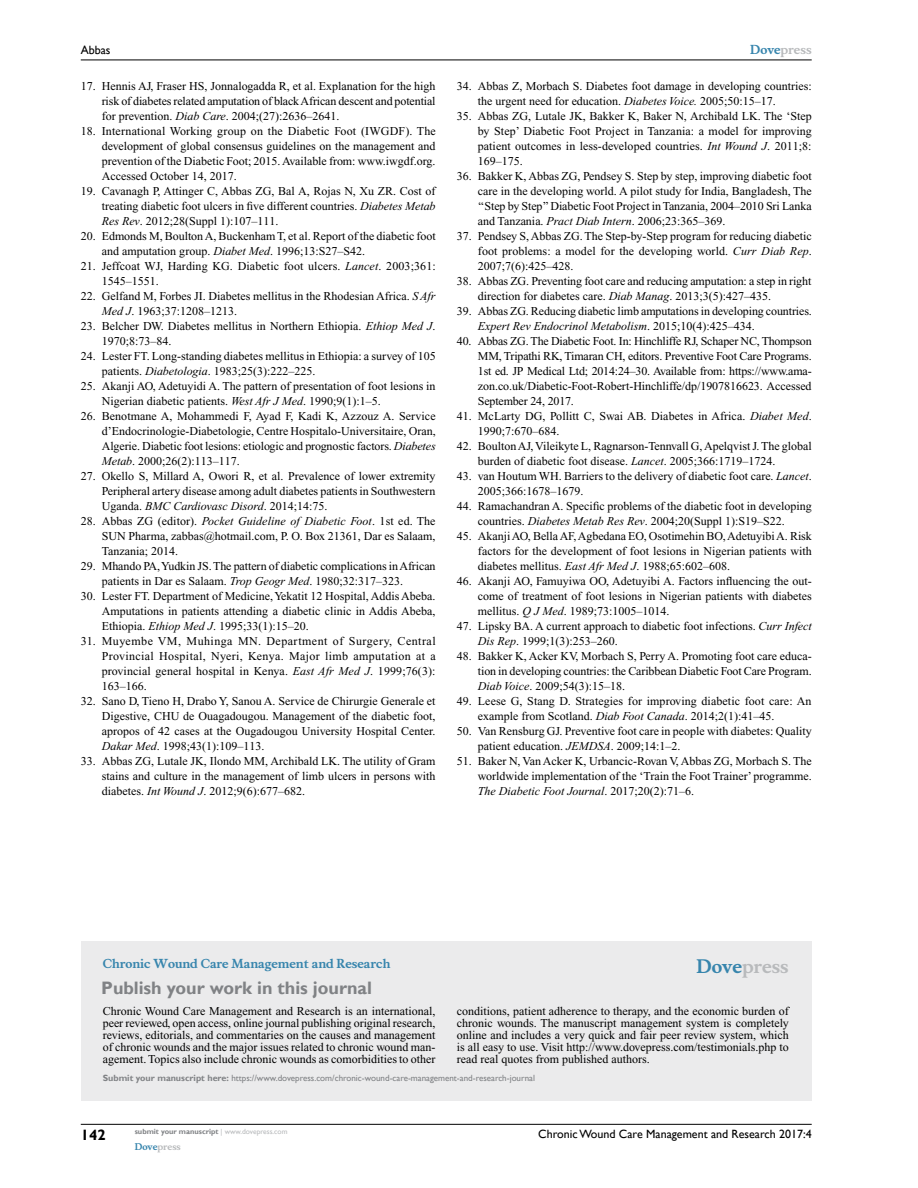
<style>
.page{position:relative;width:918px;height:1188px;background:#fff}
.page>*{position:absolute;margin:0;border:0;box-sizing:border-box;transform-origin:0 0}
.t1{font:700 18px "Gill Sans";color:#808285}
.t2{font:700 18px "Musee";color:#b8babc}
.t3{font:700 15px "Gill Sans";color:#000}
.t4{font:12px/15px "Times New Roman";color:#000;text-align:justify}
.t5{font:12px "Gill Sans";color:#000}
.t6{font:700 12px "Musee";color:#3785ad}
.t7{font:700 12px "Musee";color:#b8babc}
.t8{font:9px "Gill Sans";color:#808285}
.t9{font:700 9px "Musee";color:#b8babc}
.t10{font:700 7.5px "Gill Sans";color:#808285}
.s1{font-style:italic}
.s2{color:#3785ad}
.s3{font-weight:700}
.s4{font-weight:400;color:#b8babc}
</style>
<div class="page">
<div style="left:81px;top:941px;width:731px;height:160px;background:#ebebec"></div>
<hr style="left:81px;top:1124px;width:731px;height:1px;background:#000">
<hr style="left:81px;top:60px;width:731px;height:1px;background:#000">
<p class="t5" style="left:81px;top:43px;width:31px">Abbas</p>
<p class="t4" style="left:102px;top:79px;width:335px;text-indent:-21px">17. Hennis AJ, Fraser HS, Jonnalogadda R, et al. Explanation for the high risk of diabetes related amputation of black African descent and potential for prevention. <span class="s1">Diab Care</span>. 2004;(27):2636–2641.</p>
<p class="t4" style="left:102px;top:124px;width:336px;text-indent:-21px">18. International Working group on the Diabetic Foot (IWGDF). The development of global consensus guidelines on the management and prevention of the Diabetic Foot; 2015. Available from: www.iwgdf.org.<br>Accessed October 14, 2017.</p>
<p class="t4" style="left:102px;top:184px;width:335px;text-indent:-21px">19. Cavanagh P, Attinger C, Abbas ZG, Bal A, Rojas N, Xu ZR. Cost of treating diabetic foot ulcers in five different countries. <span class="s1">Diabetes Metab Res Rev</span>. 2012;28(Suppl 1):107–111.</p>
<p class="t4" style="left:102px;top:229px;width:335px;text-indent:-21px">20. Edmonds M, Boulton A, Buckenham T, et al. Report of the diabetic foot and amputation group. <span class="s1">Diabet Med</span>. 1996;13:S27–S42.</p>
<p class="t4" style="left:102px;top:259px;width:336px;text-indent:-21px">21. Jeffcoat WJ, Harding KG. Diabetic foot ulcers. <span class="s1">Lancet</span>. 2003;361:<br>1545–1551.</p>
<p class="t4" style="left:102px;top:289px;width:335px;text-indent:-21px">22. Gelfand M, Forbes JI. Diabetes mellitus in the Rhodesian Africa. <span class="s1">S Afr<br>Med J</span>. 1963;37:1208–1213.</p>
<p class="t4" style="left:102px;top:319px;width:335px;text-indent:-21px">23. Belcher DW. Diabetes mellitus in Northern Ethiopia. <span class="s1">Ethiop Med J</span>.<br>1970;8:73–84.</p>
<p class="t4" style="left:102px;top:349px;width:335px;text-indent:-21px">24. Lester FT. Long-standing diabetes mellitus in Ethiopia: a survey of 105 patients. <span class="s1">Diabetologia</span>. 1983;25(3):222–225.</p>
<p class="t4" style="left:102px;top:379px;width:335px;text-indent:-21px">25. Akanji AO, Adetuyidi A. The pattern of presentation of foot lesions in<br>Nigerian diabetic patients. <span class="s1">West Afr J Med</span>. 1990;9(1):1–5.</p>
<p class="t4" style="left:102px;top:409px;width:335px;text-indent:-21px">26. Benotmane A, Mohammedi F, Ayad F, Kadi K, Azzouz A. Service d’Endocrinologie-Diabetologie, Centre Hospitalo-Universitaire, Oran, Algerie. Diabetic foot lesions: etiologic and prognostic factors. <span class="s1">Diabetes Metab</span>. 2000;26(2):113–117.</p>
<p class="t4" style="left:102px;top:469px;width:335px;text-indent:-21px">27. Okello S, Millard A, Owori R, et al. Prevalence of lower extremity Peripheral artery disease among adult diabetes patients in Southwestern Uganda. <span class="s1">BMC Cardiovasc Disord</span>. 2014;14:75.</p>
<p class="t4" style="left:102px;top:514px;width:335px;text-indent:-21px">28. Abbas ZG (editor). <span class="s1">Pocket Guideline of Diabetic Foot</span>. 1st ed. The SUN Pharma, zabbas@hotmail.com, P. O. Box 21361, Dar es Salaam, Tanzania; 2014.</p>
<p class="t4" style="left:102px;top:559px;width:335px;text-indent:-21px">29. Mhando PA, Yudkin JS. The pattern of diabetic complications in African patients in Dar es Salaam. <span class="s1">Trop Geogr Med</span>. 1980;32:317–323.</p>
<p class="t4" style="left:102px;top:589px;width:335px;text-indent:-21px">30. Lester FT. Department of Medicine, Yekatit 12 Hospital, Addis Abeba.<br>Amputations in patients attending a diabetic clinic in Addis Abeba, Ethiopia. <span class="s1">Ethiop Med J</span>. 1995;33(1):15–20.</p>
<p class="t4" style="left:102px;top:634px;width:335px;text-indent:-21px">31. Muyembe VM, Muhinga MN. Department of Surgery, Central Provincial Hospital, Nyeri, Kenya. Major limb amputation at a provincial general hospital in Kenya. <span class="s1">East Afr Med J</span>. 1999;76(3):<br>163–166.</p>
<p class="t4" style="left:102px;top:694px;width:335px;text-indent:-21px">32. Sano D, Tieno H, Drabo Y, Sanou A. Service de Chirurgie Generale et Digestive, CHU de Ouagadougou. Management of the diabetic foot, apropos of 42 cases at the Ougadougou University Hospital Center.<br><span class="s1">Dakar Med</span>. 1998;43(1):109–113.</p>
<p class="t4" style="left:102px;top:754px;width:335px;text-indent:-21px">33. Abbas ZG, Lutale JK, Ilondo MM, Archibald LK. The utility of Gram stains and culture in the management of limb ulcers in persons with diabetes. <span class="s1">Int Wound J</span>. 2012;9(6):677–682.</p>
<p class="t7" style="left:750px;top:43px;width:63px"><span class="s2">Dove</span>press</p>
<p class="t4" style="left:478px;top:79px;width:335px;text-indent:-21px">34. Abbas Z, Morbach S. Diabetes foot damage in developing countries: the urgent need for education. <span class="s1">Diabetes Voice.</span> 2005;50:15–17.</p>
<p class="t4" style="left:478px;top:109px;width:336px;text-indent:-21px">35. Abbas ZG, Lutale JK, Bakker K, Baker N, Archibald LK. The ‘Step by Step’ Diabetic Foot Project in Tanzania: a model for improving patient outcomes in less-developed countries. <span class="s1">Int Wound J</span>. 2011;8:<br>169–175.</p>
<p class="t4" style="left:478px;top:169px;width:335px;text-indent:-21px">36. Bakker K, Abbas ZG, Pendsey S. Step by step, improving diabetic foot care in the developing world. A pilot study for India, Bangladesh, The ‘‘Step by Step’’ Diabetic Foot Project in Tanzania, 2004–2010 Sri Lanka and Tanzania. <span class="s1">Pract Diab Intern</span>. 2006;23:365–369.</p>
<p class="t4" style="left:478px;top:229px;width:335px;text-indent:-21px">37. Pendsey S, Abbas ZG. The Step-by-Step program for reducing diabetic foot problems: a model for the developing world. <span class="s1">Curr Diab Rep</span>.<br>2007;7(6):425–428.</p>
<p class="t4" style="left:478px;top:274px;width:335px;text-indent:-21px">38. Abbas ZG. Preventing foot care and reducing amputation: a step in right direction for diabetes care. <span class="s1">Diab Manag</span>. 2013;3(5):427–435.</p>
<p class="t4" style="left:478px;top:304px;width:336px;text-indent:-21px">39. Abbas ZG. Reducing diabetic limb amputations in developing countries.<br><span class="s1">Expert Rev Endocrinol Metabolism</span>. 2015;10(4):425–434.</p>
<p class="t4" style="left:478px;top:334px;width:335px;text-indent:-21px">40. Abbas ZG. The Diabetic Foot. In: Hinchliffe RJ, Schaper NC, Thompson MM, Tripathi RK, Timaran CH, editors. Preventive Foot Care Programs.<br>1st ed. JP Medical Ltd; 2014:24–30. Available from: https://www.ama&shy;zon.co.uk/Diabetic-Foot-Robert-Hinchliffe/dp/1907816623. Accessed September 24, 2017.</p>
<p class="t4" style="left:478px;top:409px;width:335px;text-indent:-21px">41. McLarty DG, Pollitt C, Swai AB. Diabetes in Africa. <span class="s1">Diabet Med</span>.<br>1990;7:670–684.</p>
<p class="t4" style="left:478px;top:439px;width:335px;text-indent:-21px">42. Boulton AJ, Vileikyte L, Ragnarson-Tennvall G, Apelqvist J. The global burden of diabetic foot disease. <span class="s1">Lancet</span>. 2005;366:1719–1724.</p>
<p class="t4" style="left:478px;top:469px;width:335px;text-indent:-21px">43. van Houtum WH. Barriers to the delivery of diabetic foot care. <span class="s1">Lancet</span>.<br>2005;366:1678–1679.</p>
<p class="t4" style="left:457px;top:499px;width:356px;text-align:center">44. Ramachandran A. Specific problems of the diabetic foot in developing countries. <span class="s1">Diabetes Metab Res Rev</span>. 2004;20(Suppl 1):S19–S22.</p>
<p class="t4" style="left:478px;top:529px;width:335px;text-indent:-21px">45. Akanji AO, Bella AF, Agbedana EO, Osotimehin BO, Adetuyibi A. Risk factors for the development of foot lesions in Nigerian patients with diabetes mellitus. <span class="s1">East Afr Med J</span>. 1988;65:602–608.</p>
<p class="t4" style="left:478px;top:574px;width:335px;text-indent:-21px">46. Akanji AO, Famuyiwa OO, Adetuyibi A. Factors influencing the out&shy;come of treatment of foot lesions in Nigerian patients with diabetes mellitus. <span class="s1">Q J Med</span>. 1989;73:1005–1014.</p>
<p class="t4" style="left:478px;top:619px;width:335px;text-indent:-21px">47. Lipsky BA. A current approach to diabetic foot infections. <span class="s1">Curr Infect<br>Dis Rep</span>. 1999;1(3):253–260.</p>
<p class="t4" style="left:478px;top:649px;width:335px;text-indent:-21px">48. Bakker K, Acker KV, Morbach S, Perry A. Promoting foot care educa&shy;tion in developing countries: the Caribbean Diabetic Foot Care Program.<br><span class="s1">Diab Voice</span>. 2009;54(3):15–18.</p>
<p class="t4" style="left:478px;top:694px;width:335px;text-indent:-21px">49. Leese G, Stang D. Strategies for improving diabetic foot care: An example from Scotland. <span class="s1">Diab Foot Canada</span>. 2014;2(1):41–45.</p>
<p class="t4" style="left:478px;top:724px;width:335px;text-indent:-21px">50. Van Rensburg GJ. Preventive foot care in people with diabetes: Quality patient education. <span class="s1">JEMDSA</span>. 2009;14:1–2.</p>
<p class="t4" style="left:478px;top:754px;width:335px;text-indent:-21px">51. Baker N, Van Acker K, Urbancic-Rovan V, Abbas ZG, Morbach S. The worldwide implementation of the ‘Train the Foot Trainer’ programme.<br><span class="s1">The Diabetic Foot Journal</span>. 2017;20(2):71–6.</p>
<p class="t6" style="left:103px;top:956px;width:289px">Chronic Wound Care Management and Research</p>
<h1 class="t1" style="left:101px;top:977px;width:272px">Publish your work in this journal</h1>
<h1 class="t2" style="left:697px;top:955px;width:94px"><span class="s2">Dove</span>press</h1>
<p class="t4" style="left:103px;top:1005px;width:334px;line-height:12px">Chronic Wound Care Management and Research is an international, peer reviewed, open access, online journal publishing original research, reviews, editorials, and commentaries on the causes and management of chronic wounds and the major issues related to chronic wound man&shy;agement. Topics also include chronic wounds as comorbidities to other</p>
<p class="t4" style="left:457px;top:1005px;width:333px;line-height:12px">conditions, patient adherence to therapy, and the economic burden of chronic wounds. The manuscript management system is completely online and includes a very quick and fair peer review system, which is all easy to use. Visit http://www.dovepress.com/testimonials.php to read real quotes from published authors.</p>
<p class="t8" style="left:103px;top:1072px;width:434px"><span class="s3">Submit your manuscript here:</span> https://www.dovepress.com/chronic-wound-care-management-and-research-journal</p>
<p class="t3" style="left:81px;top:1126px;width:26px">142</p>
<p class="t10" style="left:135px;top:1127px;width:154px">submit your manuscript <span class="s4">| www.dovepress.com</span></p>
<p class="t9" style="left:135px;top:1141px;width:48px"><span class="s2">Dove</span>press</p>
<p class="t5" style="left:538px;top:1127px;width:275px">Chronic Wound Care Management and Research 2017:4</p>
</div>
